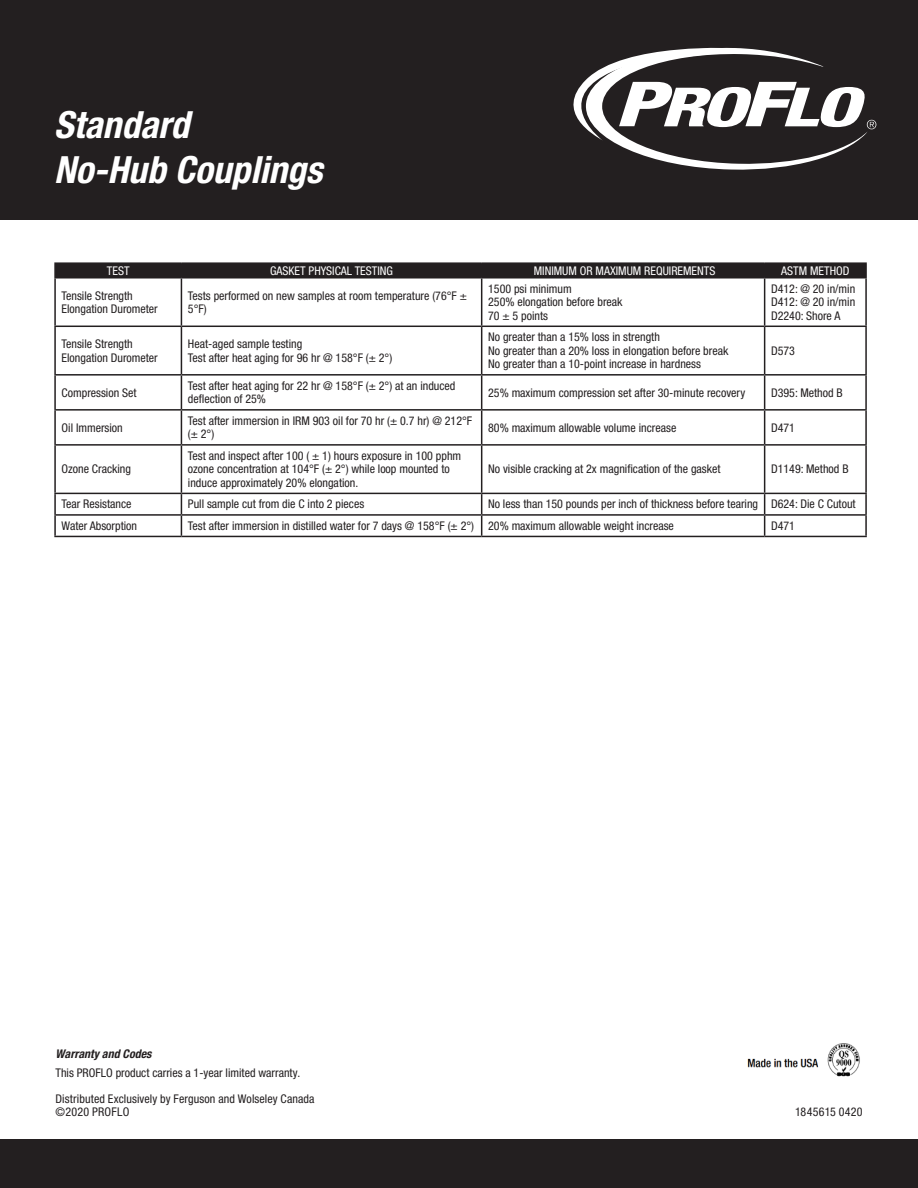
<style>
.page{position:relative;width:918px;height:1188px;background:#fff}
.page>*{position:absolute;margin:0;border:0;box-sizing:border-box;transform-origin:0 0}
.t1{font:italic 700 condensed 37.5px "Helvetica Neue LT Std";color:#fff}
.t2{font:condensed 12px/13.5px "Helvetica Neue LT Std";color:#231f20}
.t3{font:condensed 12px "Helvetica Neue LT Std";color:#fff}
.t4{font:italic 700 condensed 12px "Helvetica Neue LT Std";color:#231f20}
.t5{font:condensed 12px "Helvetica Neue LT Std";letter-spacing:.02em;color:#231f20}
</style>
<div class="page">
<div style="left:0;top:1139px;width:918px;height:49px;background:#231f20"></div>
<div style="left:0;top:0;width:918px;height:220px;background:#231f20"></div>
<svg style="left:573px;top:47px;width:303px;height:123px"></svg>
<img style="left:747px;top:1043px;width:113px;height:34px">
<hr style="left:54px;top:262px;width:127px;height:2px;background:#231f20">
<hr style="left:181px;top:262px;width:301px;height:2px;background:#231f20">
<hr style="left:482px;top:262px;width:283px;height:2px;background:#231f20">
<hr style="left:765px;top:262px;width:102px;height:2px;background:#231f20">
<div style="left:54px;top:263px;width:813px;height:14px;background:#231f20"></div>
<hr style="left:54px;top:277px;width:127px;height:2px;background:#231f20">
<hr style="left:54px;top:279px;width:2px;height:47px;background:#231f20">
<hr style="left:181px;top:277px;width:301px;height:2px;background:#231f20">
<hr style="left:181px;top:279px;width:1px;height:47px;background:#231f20">
<hr style="left:482px;top:277px;width:283px;height:2px;background:#231f20">
<hr style="left:481px;top:279px;width:1px;height:47px;background:#231f20">
<hr style="left:765px;top:277px;width:102px;height:2px;background:#231f20">
<hr style="left:764px;top:279px;width:1px;height:47px;background:#231f20">
<hr style="left:865px;top:279px;width:2px;height:47px;background:#231f20">
<hr style="left:54px;top:326px;width:127px;height:1px;background:#231f20">
<hr style="left:54px;top:327px;width:2px;height:47px;background:#231f20">
<hr style="left:181px;top:326px;width:301px;height:1px;background:#231f20">
<hr style="left:181px;top:327px;width:1px;height:47px;background:#231f20">
<hr style="left:482px;top:326px;width:283px;height:1px;background:#231f20">
<hr style="left:481px;top:327px;width:1px;height:47px;background:#231f20">
<hr style="left:765px;top:326px;width:102px;height:1px;background:#231f20">
<hr style="left:764px;top:327px;width:1px;height:47px;background:#231f20">
<hr style="left:865px;top:327px;width:2px;height:47px;background:#231f20">
<hr style="left:54px;top:374px;width:127px;height:2px;background:#231f20">
<hr style="left:54px;top:376px;width:2px;height:33px;background:#231f20">
<hr style="left:181px;top:374px;width:301px;height:2px;background:#231f20">
<hr style="left:181px;top:376px;width:1px;height:33px;background:#231f20">
<hr style="left:482px;top:374px;width:283px;height:2px;background:#231f20">
<hr style="left:481px;top:376px;width:1px;height:33px;background:#231f20">
<hr style="left:765px;top:374px;width:102px;height:2px;background:#231f20">
<hr style="left:764px;top:376px;width:1px;height:33px;background:#231f20">
<hr style="left:865px;top:376px;width:2px;height:33px;background:#231f20">
<hr style="left:54px;top:409px;width:127px;height:2px;background:#231f20">
<hr style="left:54px;top:411px;width:2px;height:33px;background:#231f20">
<hr style="left:181px;top:409px;width:301px;height:2px;background:#231f20">
<hr style="left:181px;top:411px;width:1px;height:33px;background:#231f20">
<hr style="left:482px;top:409px;width:283px;height:2px;background:#231f20">
<hr style="left:481px;top:411px;width:1px;height:33px;background:#231f20">
<hr style="left:765px;top:409px;width:102px;height:2px;background:#231f20">
<hr style="left:764px;top:411px;width:1px;height:33px;background:#231f20">
<hr style="left:865px;top:411px;width:2px;height:33px;background:#231f20">
<hr style="left:54px;top:444px;width:127px;height:2px;background:#231f20">
<hr style="left:54px;top:446px;width:2px;height:47px;background:#231f20">
<hr style="left:181px;top:444px;width:301px;height:2px;background:#231f20">
<hr style="left:181px;top:446px;width:1px;height:47px;background:#231f20">
<hr style="left:482px;top:444px;width:283px;height:2px;background:#231f20">
<hr style="left:481px;top:446px;width:1px;height:47px;background:#231f20">
<hr style="left:765px;top:444px;width:102px;height:2px;background:#231f20">
<hr style="left:764px;top:446px;width:1px;height:47px;background:#231f20">
<hr style="left:865px;top:446px;width:2px;height:47px;background:#231f20">
<hr style="left:54px;top:493px;width:127px;height:1px;background:#231f20">
<hr style="left:54px;top:494px;width:2px;height:20px;background:#231f20">
<hr style="left:181px;top:493px;width:301px;height:1px;background:#231f20">
<hr style="left:482px;top:493px;width:283px;height:1px;background:#231f20">
<hr style="left:765px;top:493px;width:102px;height:1px;background:#231f20">
<hr style="left:865px;top:494px;width:2px;height:20px;background:#231f20">
<hr style="left:54px;top:514px;width:127px;height:2px;background:#231f20">
<hr style="left:54px;top:516px;width:2px;height:20px;background:#231f20">
<hr style="left:181px;top:514px;width:301px;height:2px;background:#231f20">
<svg style="left:181px;top:494px;width:1px;height:42px"></svg>
<hr style="left:482px;top:514px;width:283px;height:2px;background:#231f20">
<svg style="left:481px;top:494px;width:1px;height:42px"></svg>
<hr style="left:765px;top:514px;width:102px;height:2px;background:#231f20">
<svg style="left:764px;top:494px;width:1px;height:42px"></svg>
<hr style="left:865px;top:516px;width:2px;height:20px;background:#231f20">
<hr style="left:54px;top:536px;width:127px;height:1px;background:#231f20">
<hr style="left:181px;top:536px;width:301px;height:1px;background:#231f20">
<hr style="left:482px;top:536px;width:283px;height:1px;background:#231f20">
<hr style="left:765px;top:536px;width:102px;height:1px;background:#231f20">
<p class="t1" style="left:54px;top:102px;width:137px">Standard</p>
<p class="t1" style="left:54px;top:147px;width:270px">No-Hub Couplings</p>
<p class="t3" style="left:107px;top:264px;width:24px">TEST</p>
<p class="t3" style="left:270px;top:264px;width:124px">GASKET PHYSICAL TESTING</p>
<p class="t3" style="left:534px;top:264px;width:183px">MINIMUM OR MAXIMUM REQUIREMENTS</p>
<p class="t3" style="left:781px;top:264px;width:70px">ASTM METHOD</p>
<p class="t2" style="left:62px;top:288px;width:98px">Tensile Strength<br>Elongation Durometer</p>
<p class="t2" style="left:188px;top:288px;width:281px">Tests performed on new samples at room temperature (76°F ±<br>5°F)</p>
<p class="t2" style="left:771px;top:282px;width:86px">D412: @ 20 in/min</p>
<p class="t2" style="left:771px;top:295px;width:86px">D412: @ 20 in/min</p>
<p class="t2" style="left:771px;top:309px;width:71px">D2240: Shore A</p>
<p class="t2" style="left:488px;top:282px;width:85px">1500 psi minimum</p>
<p class="t2" style="left:488px;top:295px;width:136px">250% elongation before break</p>
<p class="t2" style="left:488px;top:309px;width:61px">70 ± 5 points</p>
<p class="t2" style="left:62px;top:337px;width:98px">Tensile Strength<br>Elongation Durometer</p>
<p class="t2" style="left:188px;top:337px;width:116px">Heat-aged sample testing</p>
<p class="t2" style="left:188px;top:351px;width:206px">Test after heat aging for 96 hr @ 158°F (± 2°)</p>
<p class="t2" style="left:488px;top:330px;width:173px">No greater than a 15% loss in strength</p>
<p class="t2" style="left:488px;top:344px;width:242px">No greater than a 20% loss in elongation before break</p>
<p class="t2" style="left:488px;top:357px;width:214px">No greater than a 10-point increase in hardness</p>
<p class="t2" style="left:771px;top:344px;width:25px">D573</p>
<p class="t2" style="left:62px;top:386px;width:77px">Compression Set</p>
<p class="t2" style="left:188px;top:379px;width:269px">Test after heat aging for 22 hr @ 158°F (± 2°) at an induced deflection of 25%</p>
<p class="t2" style="left:488px;top:386px;width:259px">25% maximum compression set after 30-minute recovery</p>
<p class="t2" style="left:771px;top:386px;width:73px">D395: Method B</p>
<p class="t2" style="left:62px;top:421px;width:63px">Oil Immersion</p>
<p class="t2" style="left:188px;top:414px;width:286px">Test after immersion in IRM 903 oil for 70 hr (± 0.7 hr) @ 212°F (± 2°)</p>
<p class="t2" style="left:488px;top:421px;width:190px">80% maximum allowable volume increase</p>
<p class="t2" style="left:771px;top:421px;width:25px">D471</p>
<p class="t2" style="left:62px;top:462px;width:71px">Ozone Cracking</p>
<p class="t2" style="left:188px;top:449px;width:275px">Test and inspect after 100 ( ± 1) hours exposure in 100 pphm ozone concentration at 104°F (± 2°) while loop mounted to induce approximately 20% elongation.</p>
<p class="t2" style="left:488px;top:462px;width:234px">No visible cracking at 2x magnification of the gasket</p>
<p class="t2" style="left:771px;top:462px;width:79px">D1149: Method B</p>
<p class="t2" style="left:62px;top:497px;width:71px">Tear Resistance</p>
<p class="t2" style="left:188px;top:497px;width:178px">Pull sample cut from die C into 2 pieces</p>
<p class="t2" style="left:488px;top:497px;width:272px">No less than 150 pounds per inch of thickness before tearing</p>
<p class="t2" style="left:771px;top:497px;width:86px">D624: Die C Cutout</p>
<p class="t2" style="left:62px;top:519px;width:77px">Water Absorption</p>
<p class="t2" style="left:188px;top:519px;width:288px">Test after immersion in distilled water for 7 days @ 158°F (± 2°)</p>
<p class="t2" style="left:488px;top:519px;width:187px">20% maximum allowable weight increase</p>
<p class="t2" style="left:771px;top:519px;width:25px">D471</p>
<p class="t4" style="left:56px;top:1046px;width:98px">Warranty and Codes</p>
<p class="t2" style="left:56px;top:1066px;width:246px">This PROFLO product carries a 1-year limited warranty.</p>
<p class="t2" style="left:56px;top:1092px;width:261px">Distributed Exclusively by Ferguson and Wolseley Canada ©2020 PROFLO</p>
<p class="t5" style="left:795px;top:1105px;width:69px">1845615 0420</p>
</div>
